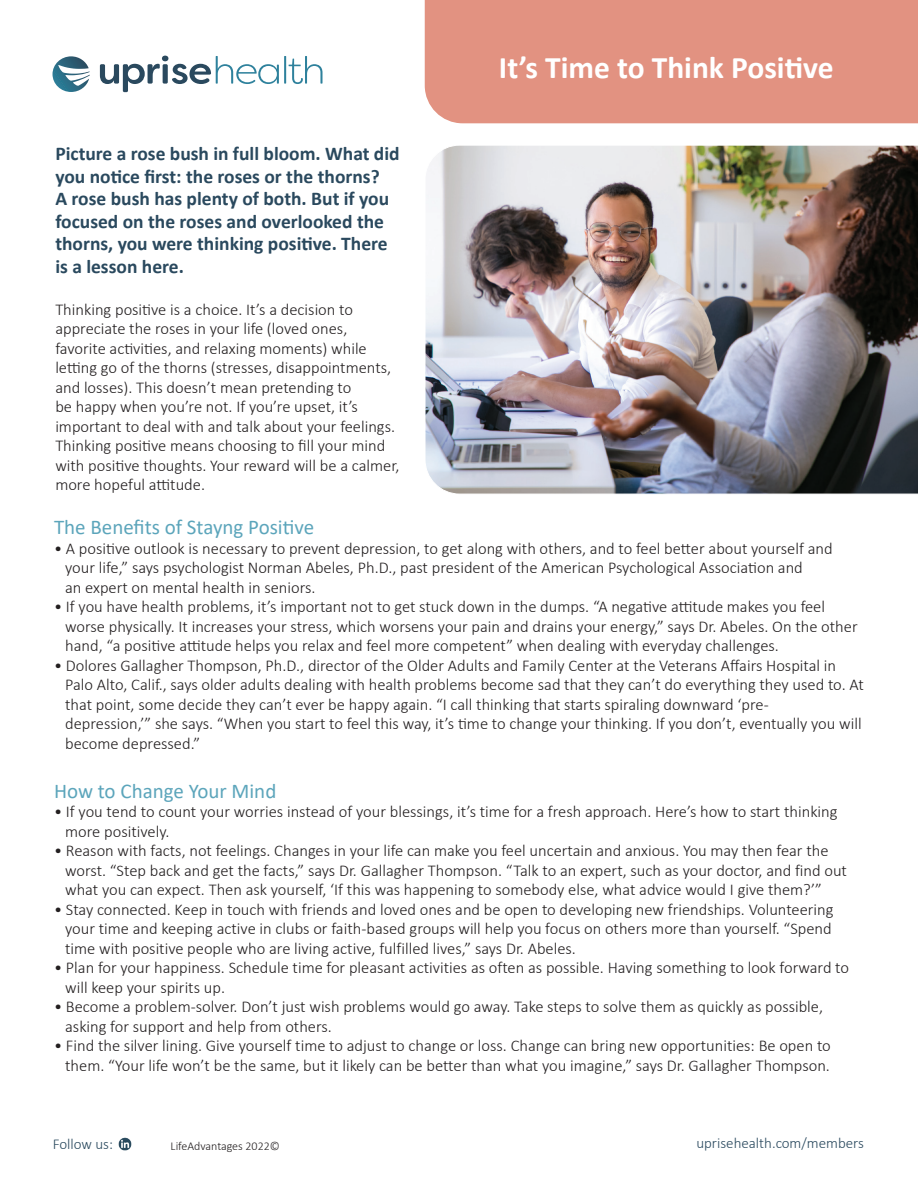
<style>
.page{position:relative;width:918px;height:1188px;background:#fff}
.page>*{position:absolute;margin:0;border:0;box-sizing:border-box;transform-origin:0 0}
.t1{font:700 31.5px "Calibri";color:#fff}
.t2{font:21px "Calibri";color:#5ca5bb}
.t3{font:700 19.5px/22.5px "Calibri";color:#2a495e}
.t4{font:300 16.5px/19.5px "Calibri";color:#231f20}
.t5{font:300 15px "Calibri";color:#2a495e}
.t6{font:300 12px "Calibri";color:#231f20}
</style>
<div class="page">
<img style="left:118px;top:1137px;width:14px;height:14px">
<img style="left:425px;top:145px;width:493px;height:349px">
<div style="left:425px;top:0;width:493px;height:123px;background:#e29281"></div>
<svg style="left:53px;top:56px;width:37px;height:36px"></svg>
<svg style="left:100px;top:56px;width:179px;height:36px"></svg>
<hr style="left:284px;top:56px;width:2px;height:28px;background:#2e819c">
<svg style="left:289px;top:56px;width:34px;height:28px"></svg>
<p class="t3" style="left:55px;top:142px;width:346px">Picture a rose bush in full bloom. What did you notice first: the roses or the thorns?<br>A rose bush has plenty of both. But if you focused on the roses and overlooked the thorns, you were thinking positive. There is a lesson here.</p>
<p class="t4" style="left:55px;top:299px;width:346px">Thinking positive is a choice. It’s a decision to appreciate the roses in your life (loved ones, favorite activities, and relaxing moments) while letting go of the thorns (stresses, disappointments, and losses). This doesn’t mean pretending to<br>be happy when you’re not. If you’re upset, it’s important to deal with and talk about your feelings.<br>Thinking positive means choosing to fill your mind with positive thoughts. Your reward will be a calmer, more hopeful attitude.</p>
<h1 class="t1" style="left:499px;top:45px;width:336px">It’s Time to Think Positive</h1>
<p class="t2" style="left:54px;top:513px;width:262px">The Benefits of Stayng Positive</p>
<p class="t4" style="left:65px;top:538px;width:769px;text-indent:-11px">• A positive outlook is necessary to prevent depression, to get along with others, and to feel better about yourself and your life,” says psychologist Norman Abeles, Ph.D., past president of the American Psychological Association and<br>an expert on mental health in seniors.</p>
<p class="t4" style="left:65px;top:597px;width:794px;text-indent:-11px">• If you have health problems, it’s important not to get stuck down in the dumps. “A negative attitude makes you feel worse physically. It increases your stress, which worsens your pain and drains your energy,” says Dr. Abeles. On the other hand, “a positive attitude helps you relax and feel more competent” when dealing with everyday challenges.</p>
<p class="t4" style="left:65px;top:655px;width:800px;text-indent:-11px">• Dolores Gallagher Thompson, Ph.D., director of the Older Adults and Family Center at the Veterans Affairs Hospital in Palo Alto, Calif., says older adults dealing with health problems become sad that they can’t do everything they used to. At that point, some decide they can’t ever be happy again. “I call thinking that starts spiraling downward ‘pre-<br>depression,’” she says. “When you start to feel this way, it’s time to change your thinking. If you don’t, eventually you will become depressed.”</p>
<p class="t2" style="left:54px;top:776px;width:224px">How to Change Your Mind</p>
<p class="t4" style="left:65px;top:802px;width:774px;text-indent:-11px">• If you tend to count your worries instead of your blessings, it’s time for a fresh approach. Here’s how to start thinking more positively.</p>
<p class="t4" style="left:65px;top:841px;width:783px;text-indent:-11px">• Reason with facts, not feelings. Changes in your life can make you feel uncertain and anxious. You may then fear the worst. “Step back and get the facts,” says Dr. Gallagher Thompson. “Talk to an expert, such as your doctor, and find out what you can expect. Then ask yourself, ‘If this was happening to somebody else, what advice would I give them?’”</p>
<p class="t4" style="left:65px;top:899px;width:770px;text-align:justify;text-indent:-11px">• Stay connected. Keep in touch with friends and loved ones and be open to developing new friendships. Volunteering your time and keeping active in clubs or faith-based groups will help you focus on others more than yourself. “Spend time with positive people who are living active, fulfilled lives,” says Dr. Abeles.</p>
<p class="t4" style="left:65px;top:958px;width:785px;text-indent:-11px">• Plan for your happiness. Schedule time for pleasant activities as often as possible. Having something to look forward to will keep your spirits up.</p>
<p class="t4" style="left:65px;top:997px;width:759px;text-indent:-11px">• Become a problem-solver. Don’t just wish problems would go away. Take steps to solve them as quickly as possible, asking for support and help from others.</p>
<p class="t4" style="left:54px;top:1036px;width:778px;text-align:right">• Find the silver lining. Give yourself time to adjust to change or loss. Change can bring new opportunities: Be open to them. “Your life won’t be the same, but it likely can be better than what you imagine,” says Dr. Gallagher Thompson.</p>
<p class="t5" style="left:53px;top:1135px;width:62px">Follow us:</p>
<p class="t5" style="left:696px;top:1134px;width:169px">uprisehealth.com/members</p>
<p class="t6" style="left:171px;top:1138px;width:111px">LifeAdvantages 2022©</p>
</div>
